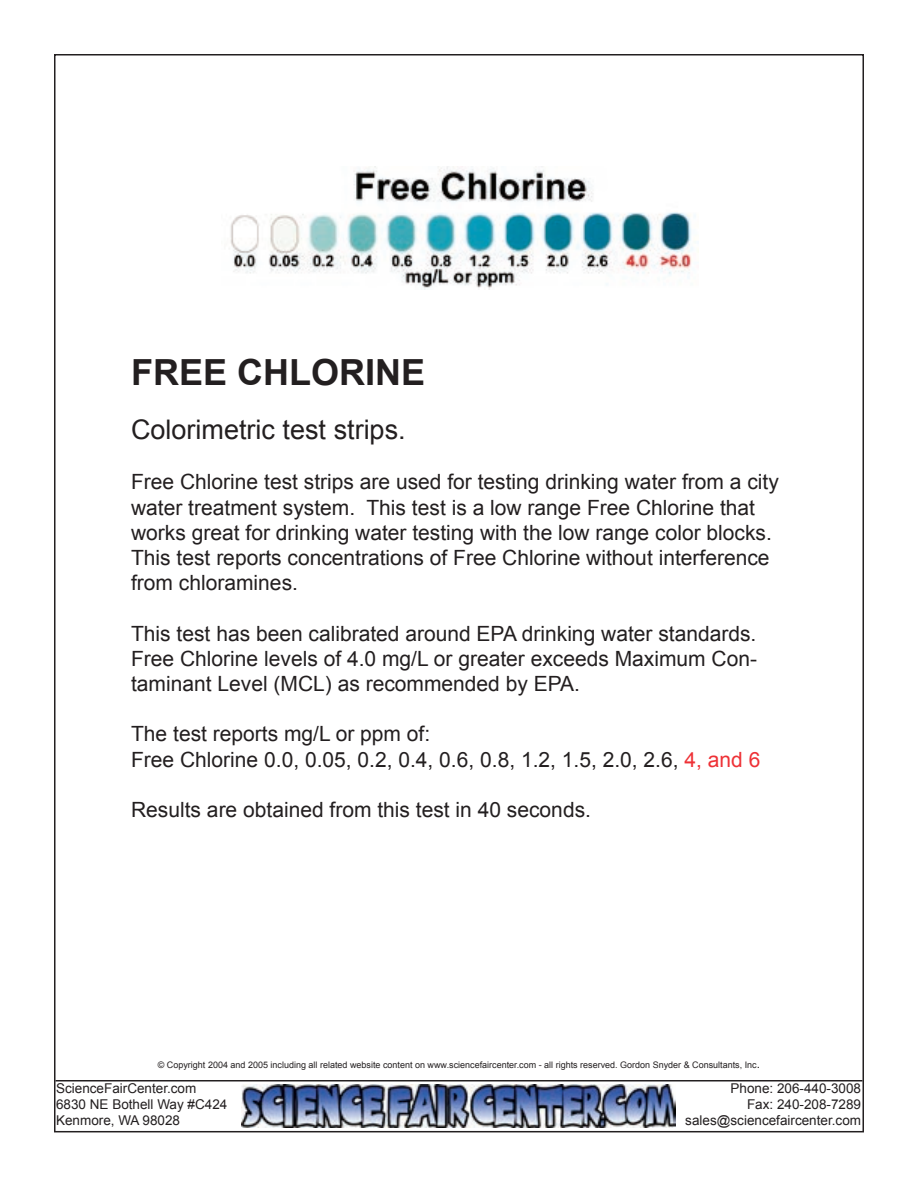
<style>
.page{position:relative;width:918px;height:1188px;background:#fff}
.page>*{position:absolute;margin:0;border:0;box-sizing:border-box;transform-origin:0 0}
.t1{font:700 36px "Arial";color:#231f20}
.t2{font:27px "Arial";color:#231f20}
.t3{font:21px/25.2px "Arial";color:#231f20}
.t4{font:13.5px/16.2px "Arial";color:#231f20}
.t5{font:9px "Arial";color:#231f20}
.s1{color:#ee3136}
.s2{font-size:12px}
</style>
<div class="page">
<hr style="left:56px;top:1080px;width:806px;height:2px;background:#231f20">
<img style="left:241px;top:1085px;width:435px;height:43px">
<img style="left:230px;top:166px;width:465px;height:124px">
<h1 class="t1" style="left:131px;top:352px;width:296px">FREE CHLORINE</h1>
<p class="t2" style="left:131px;top:414px;width:276px">Colorimetric test strips.</p>
<p class="t3" style="left:131px;top:469px;width:649px">Free Chlorine test strips are used for testing drinking water from a city water treatment system. This test is a low range Free Chlorine that works great for drinking water testing with the low range color blocks.<br>This test reports concentrations of Free Chlorine without interference from chloramines.</p>
<p class="t3" style="left:131px;top:621px;width:627px;text-align:justify">This test has been calibrated around EPA drinking water standards.<br>Free Chlorine levels of 4.0 mg/L or greater exceeds Maximum Con&shy;taminant Level (MCL) as recommended by EPA.</p>
<p class="t3" style="left:131px;top:721px;width:631px">The test reports mg/L or ppm of:<br>Free Chlorine 0.0, 0.05, 0.2, 0.4, 0.6, 0.8, 1.2, 1.5, 2.0, 2.6, <span class="s1">4, and 6</span></p>
<p class="t3" style="left:131px;top:797px;width:461px">Results are obtained from this test in 40 seconds.</p>
<p class="t5" style="left:158px;top:1060px;width:604px">© Copyright 2004 and 2005 including all related website content on www.sciencefaircenter.com - all rights reserved. Gordon Snyder &amp; Consultants, Inc<span class="s2">.</span></p>
<p class="t4" style="left:56px;top:1080px;width:173px">ScienceFairCenter.com<br>6830 NE Bothell Way #C424<br>Kenmore, WA 98028</p>
<p class="t4" style="left:685px;top:1080px;width:177px;text-align:right">Phone: 206-440-3008<br>Fax: 240-208-7289 sales@sciencefaircenter.com</p>
</div>
